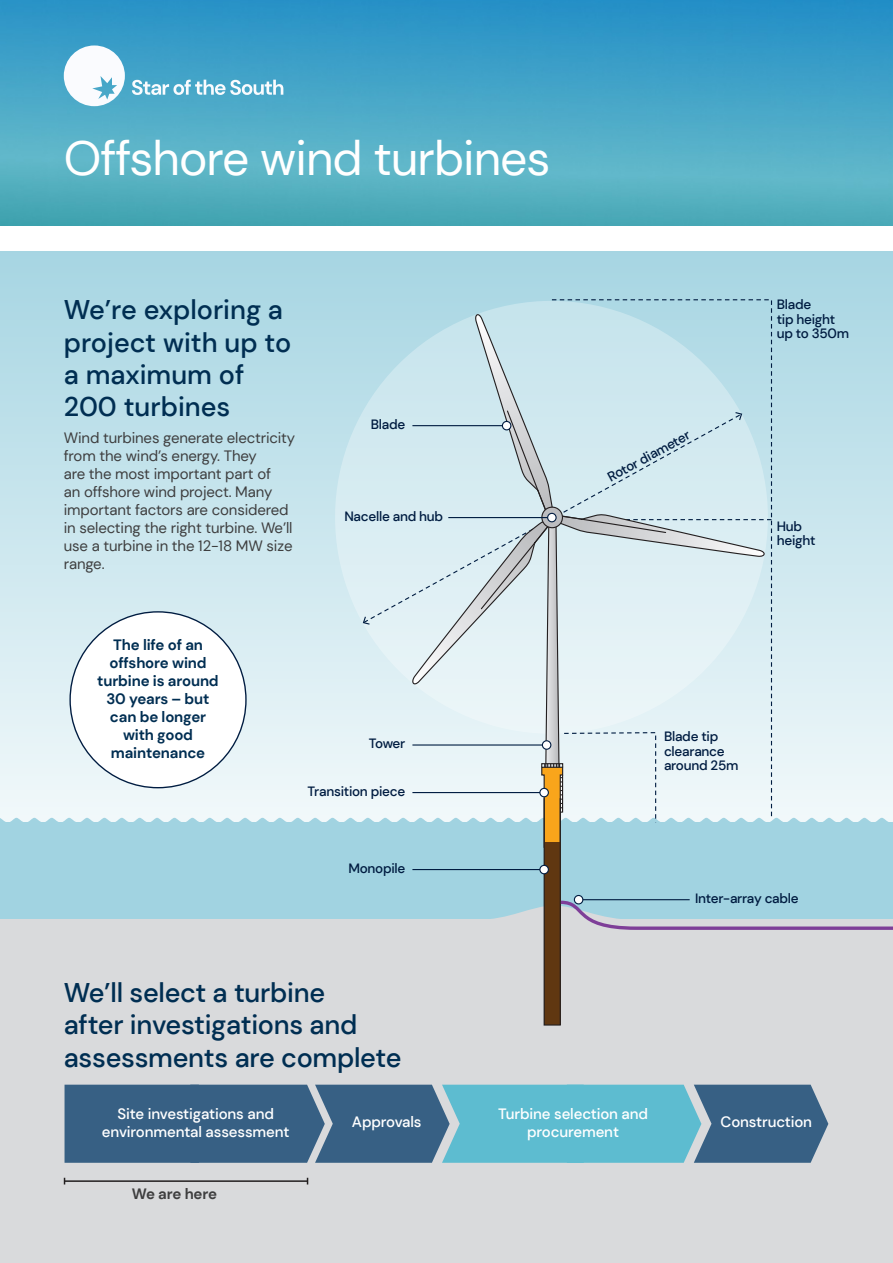
<style>
.page{position:relative;width:893px;height:1263px;background:#fff}
.page>*{position:absolute;margin:0;border:0;box-sizing:border-box;transform-origin:0 0}
.t1{font:48px "DM Sans";letter-spacing:-.02em;color:#fff}
.t2{font:500 27px/32.4px "DM Sans";letter-spacing:-.01em;color:#002e52}
.t3{font:15px/18px "DM Sans";letter-spacing:-.01em;color:#3e3e3f}
.t4{font:500 15px/18px "DM Sans";letter-spacing:-.01em;color:#fff;text-align:center}
.t5{font:700 15px/18px "DM Sans";letter-spacing:-.01em;color:#002e52;text-align:center}
.t6{font:700 15px "DM Sans";letter-spacing:-.015em;color:#3e3e3f}
.t7{font:500 13.5px/14.5px "DM Sans";letter-spacing:-.02em;color:#001c41}
</style>
<div class="page">
<div style="left:0;top:252px;width:893px;height:663px;background:#aad7e4"></div>
<div style="left:0;top:822px;width:893px;height:262px;background:#a1d3e1"></div>
<div style="left:0;top:920px;width:893px;height:343px;background:#d9dadc"></div>
<div style="left:544px;top:842px;width:16px;height:183px;background:#603711"></div>
<div style="left:544px;top:798px;width:17px;height:227px;border:1px solid #231f20"></div>
<svg style="left:476px;top:895px;width:417px;height:36px"></svg>
<svg style="left:551px;top:299px;width:222px;height:11px"></svg>
<svg style="left:0;top:310px;width:893px;height:538px"></svg>
<hr style="left:412px;top:869px;width:132px;height:1px;background:#001c41">
<svg style="left:539px;top:865px;width:10px;height:9px"></svg>
<img style="left:0;top:0;width:893px;height:225px">
<svg style="left:132px;top:80px;width:151px;height:15px"></svg>
<svg style="left:64px;top:45px;width:61px;height:61px"></svg>
<svg style="left:65px;top:1085px;width:763px;height:78px;background:#4a82a0"></svg>
<hr style="left:65px;top:1180px;width:243px;height:2px;background:#231f20">
<div style="left:70px;top:612px;width:176px;height:176px;background:#fff;border-radius:50%"></div>
<p class="t1" style="left:64px;top:128px;width:488px">Offshore wind turbines</p>
<p class="t2" style="left:64px;top:293px;width:229px">We’re exploring a project with up to a maximum of<br>200 turbines</p>
<p class="t3" style="left:64px;top:429px;width:233px">Wind turbines generate electricity from the wind’s energy. They<br>are the most important part of<br>an offshore wind project. Many important factors are considered in selecting the right turbine. We’ll use a turbine in the 12-18 MW size range.</p>
<p class="t7" style="left:371px;top:417px;width:36px">Blade</p>
<p class="t7" style="left:344px;top:509px;width:100px">Nacelle and hub</p>
<p class="t5" style="left:97px;top:636px;width:123px">The life of an offshore wind turbine is around<br>30 years – but can be longer with good maintenance</p>
<p class="t7" style="left:369px;top:736px;width:38px">Tower</p>
<p class="t7" style="left:307px;top:783px;width:99px">Transition piece</p>
<p class="t7" style="left:348px;top:860px;width:59px">Monopile</p>
<p class="t2" style="left:64px;top:976px;width:339px">We’ll select a turbine<br>after investigations and assessments are complete</p>
<p class="t7" style="left:605px;top:472px;width:93px;rotate:-29deg">Rotor diameter</p>
<p class="t7" style="left:777px;top:297px;width:74px">Blade<br>tip height up to 350m</p>
<p class="t7" style="left:777px;top:519px;width:40px">Hub height</p>
<p class="t7" style="left:664px;top:729px;width:76px">Blade tip clearance around 25m</p>
<p class="t7" style="left:695px;top:891px;width:105px">Inter-array cable</p>
<p class="t4" style="left:102px;top:1105px;width:189px">Site investigations and environmental assessment</p>
<p class="t4" style="left:352px;top:1113px;width:71px">Approvals</p>
<p class="t4" style="left:498px;top:1105px;width:151px">Turbine selection and procurement</p>
<p class="t4" style="left:721px;top:1113px;width:93px">Construction</p>
<p class="t6" style="left:132px;top:1185px;width:87px">We are here</p>
</div>
